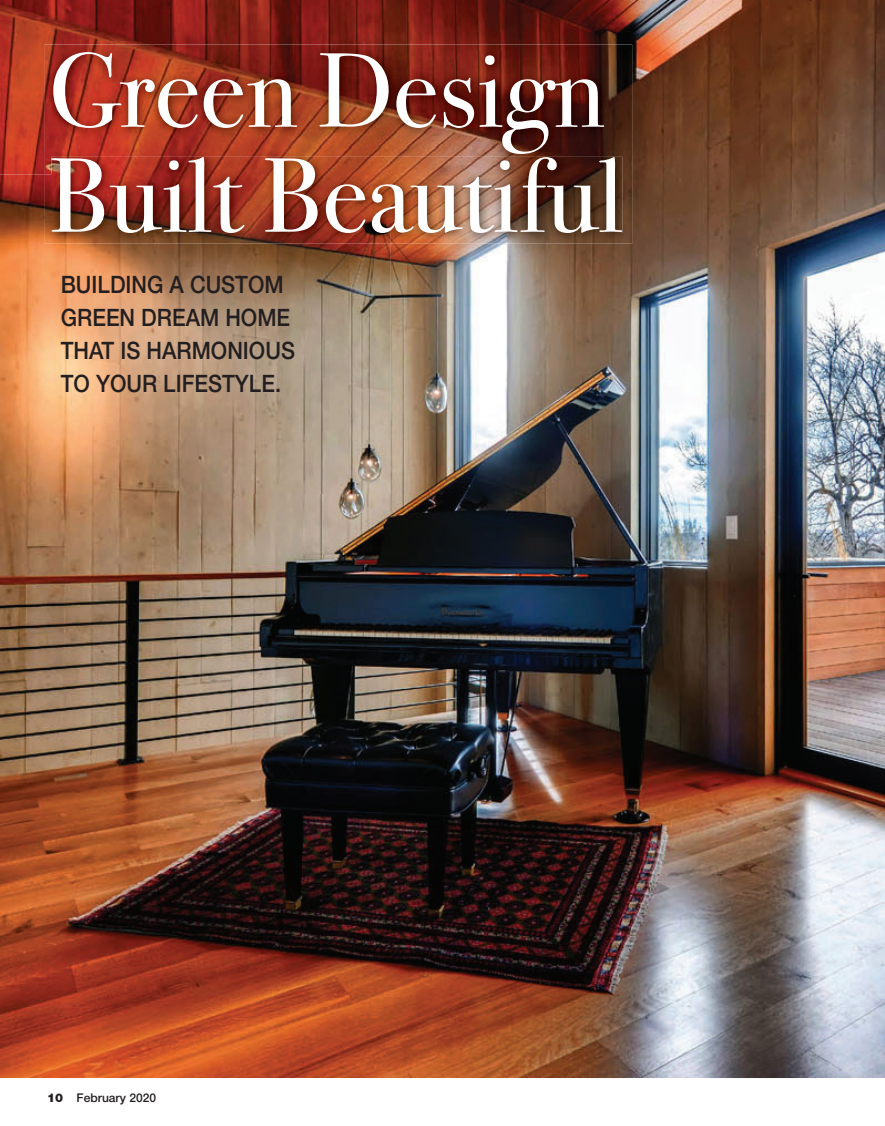
<style>
.page{position:relative;width:885px;height:1126px;background:#fff}
.page>*{position:absolute;margin:0;border:0;box-sizing:border-box;transform-origin:0 0}
.t1{font:105.75px/105px "Bodoni Svty Two ITCTT";color:#fff}
.t2{font:500 24px/33px "Helvetica Neue LT Std";color:#231f20;scale:.9 1}
.t3{font:500 12px "Helvetica Neue LT Std";color:#231f20}
.s1{font-weight:900}
</style>
<div class="page">
<img style="left:0;top:0;width:884px;height:1078px">
<img style="left:44px;top:45px;width:588px;height:199px">
<img style="left:51px;top:157px;width:571px;height:76px">
<img style="left:0;top:175px;width:390px;height:319px">
<img style="left:44px;top:175px;width:346px;height:69px">
<img style="left:51px;top:175px;width:339px;height:58px">
<h1 class="t1" style="left:49px;top:27px;width:575px">Green Design<br>Built Beautiful</h1>
<p class="t2" style="left:61px;top:268px;width:262px">BUILDING A CUSTOM<br>GREEN DREAM HOME<br>THAT IS HARMONIOUS<br>TO YOUR LIFESTYLE.</p>
<p class="t3" style="left:47px;top:1090px;width:110px"><span class="s1">10</span> February 2020</p>
</div>
